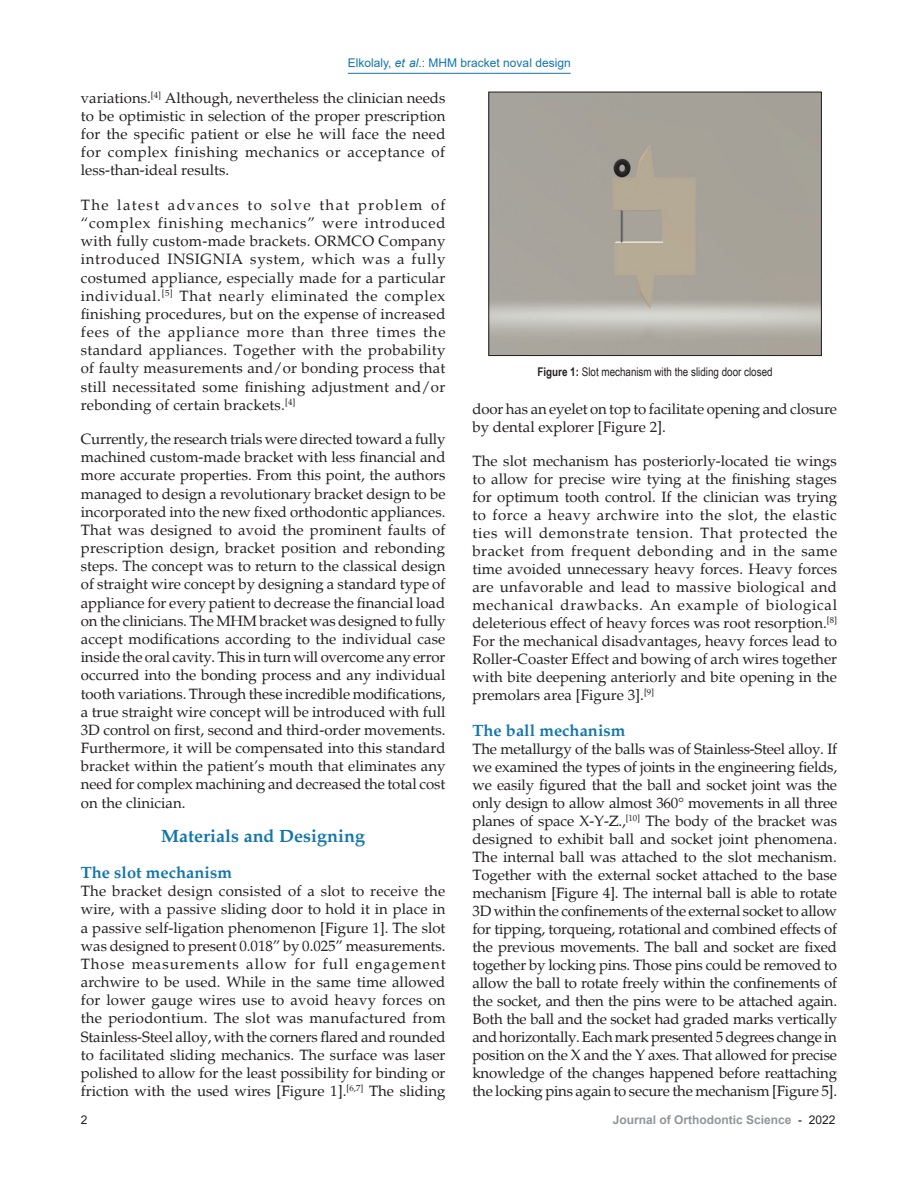
<style>
.page{position:relative;width:918px;height:1188px;background:#fff}
.page>*{position:absolute;margin:0;border:0;box-sizing:border-box;transform-origin:0 0}
.t1{font:700 18px "Palatino";color:#1476ab}
.t2{font:700 16.5px "Palatino";color:#1476ab}
.TX{font:15px/18.1px "Palatino";color:#231f20;text-align:justify}
.FGC{font:12px "Arial Narrow";color:#231f20}
.t3{font:12px "Arial";color:#1476ab}
.t4{font:700 12px "Arial";color:#939598}
.t5{font:12px "Arial";color:#231f20}
.s1{font-style:italic}
.s2{font-weight:700}
.s3{font-weight:400;color:#231f20}
</style>
<div class="page">
<hr style="left:348px;top:73px;width:223px;height:1px;background:#1476ab">
<img style="left:491px;top:94px;width:329px;height:260px">
<div style="left:489px;top:92px;width:333px;height:264px;border:1px solid #231f20"></div>
<p class="t3" style="left:348px;top:55px;width:224px">Elkolaly, <span class="s1">et al</span>.: MHM bracket noval design</p>
<p class="TX" style="left:81px;top:89px;width:366px">variations.<sup>[4]</sup> Although, nevertheless the clinician needs to be optimistic in selection of the proper prescription for the specific patient or else he will face the need for complex finishing mechanics or acceptance of less‑than‑ideal results.</p>
<p class="TX" style="left:81px;top:196px;width:366px">The latest advances to solve that problem of “complex finishing mechanics” were introduced with fully custom‑made brackets. ORMCO Company introduced INSIGNIA system, which was a fully costumed appliance, especially made for a particular individual.<sup>[5]</sup> That nearly eliminated the complex finishing procedures, but on the expense of increased fees of the appliance more than three times the standard appliances. Together with the probability of faulty measurements and/or bonding process that still necessitated some finishing adjustment and/or rebonding of certain brackets.<sup>[4]</sup></p>
<p class="TX" style="left:81px;top:430px;width:366px">Currently, the research trials were directed toward a fully machined custom‑made bracket with less financial and more accurate properties. From this point, the authors managed to design a revolutionary bracket design to be incorporated into the new fixed orthodontic appliances.<br>That was designed to avoid the prominent faults of prescription design, bracket position and rebonding steps. The concept was to return to the classical design of straight wire concept by designing a standard type of appliance for every patient to decrease the financial load on the clinicians. The MHM bracket was designed to fully accept modifications according to the individual case inside the oral cavity. This in turn will overcome any error occurred into the bonding process and any individual tooth variations. Through these incredible modifications, a true straight wire concept will be introduced with full 3D control on first, second and third‑order movements.<br>Furthermore, it will be compensated into this standard bracket within the patient’s mouth that eliminates any need for complex machining and decreased the total cost on the clinician.</p>
<h1 class="t1" style="left:161px;top:825px;width:205px">Materials and Designing</h1>
<h2 class="t2" style="left:81px;top:863px;width:153px">The slot mechanism</h2>
<p class="TX" style="left:81px;top:882px;width:366px">The bracket design consisted of a slot to receive the wire, with a passive sliding door to hold it in place in a passive self‑ligation phenomenon [Figure 1]. The slot was designed to present 0.018” by 0.025” measurements.<br>Those measurements allow for full engagement archwire to be used. While in the same time allowed for lower gauge wires use to avoid heavy forces on the periodontium. The slot was manufactured from Stainless‑Steel alloy, with the corners flared and rounded to facilitated sliding mechanics. The surface was laser polished to allow for the least possibility for binding or friction with the used wires [Figure 1].<sup>[6,7]</sup> The sliding</p>
<p class="FGC" style="left:537px;top:363px;width:237px"><span class="s2">Figure 1:</span> Slot mechanism with the sliding door closed</p>
<p class="TX" style="left:472px;top:400px;width:366px">door has an eyelet on top to facilitate opening and closure by dental explorer [Figure 2].</p>
<p class="TX" style="left:472px;top:452px;width:366px">The slot mechanism has posteriorly‑located tie wings to allow for precise wire tying at the finishing stages for optimum tooth control. If the clinician was trying to force a heavy archwire into the slot, the elastic ties will demonstrate tension. That protected the bracket from frequent debonding and in the same time avoided unnecessary heavy forces. Heavy forces are unfavorable and lead to massive biological and mechanical drawbacks. An example of biological deleterious effect of heavy forces was root resorption.<sup>[8] </sup>For the mechanical disadvantages, heavy forces lead to Roller‑Coaster Effect and bowing of arch wires together with bite deepening anteriorly and bite opening in the premolars area [Figure 3].<sup>[9]</sup></p>
<h2 class="t2" style="left:472px;top:721px;width:155px">The ball mechanism</h2>
<p class="TX" style="left:472px;top:740px;width:366px">The metallurgy of the balls was of Stainless‑Steel alloy. If we examined the types of joints in the engineering fields, we easily figured that the ball and socket joint was the only design to allow almost 360° movements in all three planes of space X‑Y‑Z.,<sup>[10]</sup> The body of the bracket was designed to exhibit ball and socket joint phenomena.<br>The internal ball was attached to the slot mechanism.<br>Together with the external socket attached to the base mechanism [Figure 4]. The internal ball is able to rotate 3D within the confinements of the external socket to allow for tipping, torqueing, rotational and combined effects of the previous movements. The ball and socket are fixed together by locking pins. Those pins could be removed to allow the ball to rotate freely within the confinements of the socket, and then the pins were to be attached again.<br>Both the ball and the socket had graded marks vertically and horizontally. Each mark presented 5 degrees change in position on the X and the Y axes. That allowed for precise knowledge of the changes happened before reattaching the locking pins again to secure the mechanism [Figure 5].</p>
<p class="t5" style="left:81px;top:1111px;width:8px">2</p>
<p class="t4" style="left:613px;top:1111px;width:224px">Journal of Orthodontic Science <span class="s3">- 2022</span></p>
</div>
